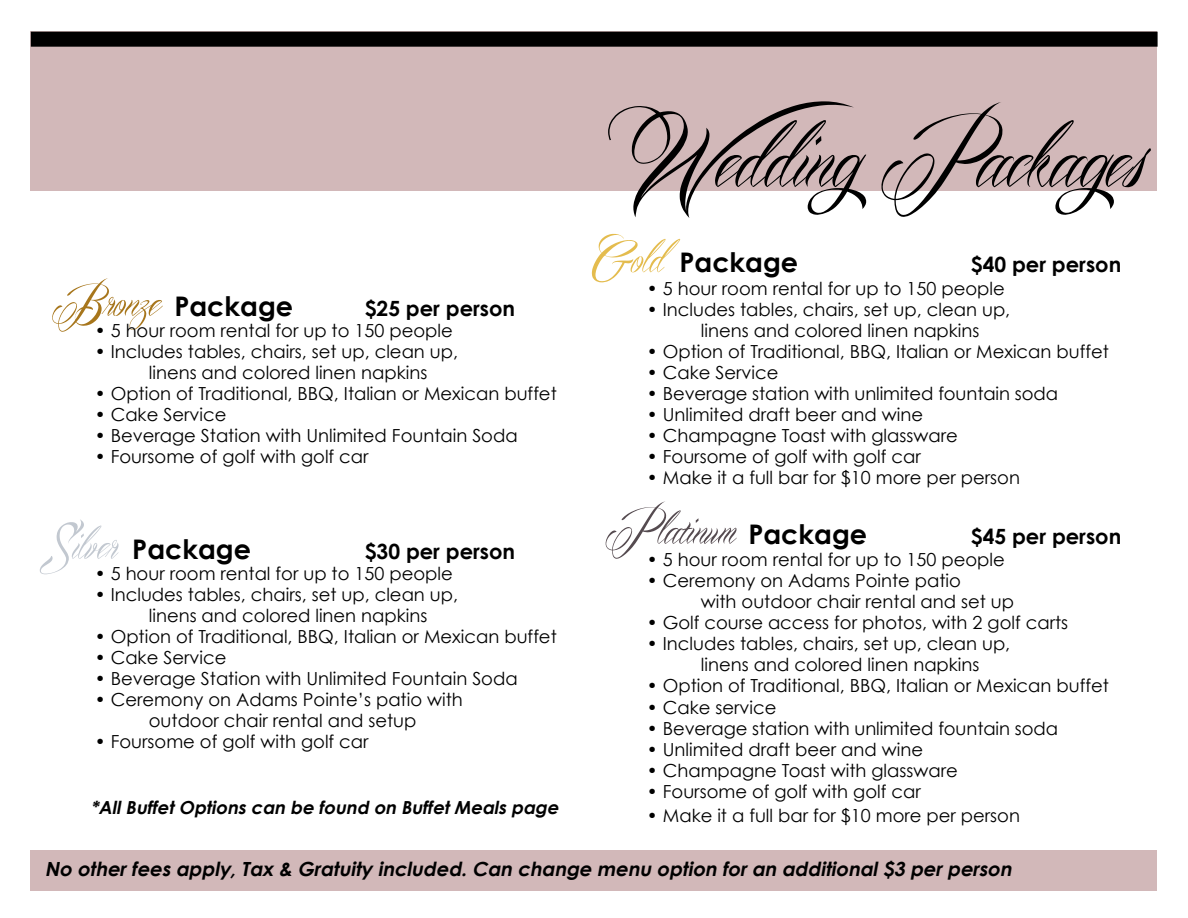
<style>
.page{position:relative;width:1188px;height:918px;background:#fff}
.page>*{position:absolute;margin:0;border:0;box-sizing:border-box;transform-origin:0 0}
.t1{font:108px "Mardian Demo";color:#000}
.t2{font:54px "Mardian Demo";color:#554b50}
.t3{font:700 27px "Century Gothic";color:#000}
.t4{font:700 21px "Century Gothic";color:#000}
.t5{font:italic 700 19.5px "Century Gothic";color:#000}
.t6{font:18px/21px "Century Gothic";color:#000}
.t7{font:italic 700 18px "Century Gothic";color:#000}
.s1{font-family:"Mardian Demo";font-weight:400;font-size:54px;color:#e4bc4e}
.s2{font-family:"Century Gothic";font-weight:700;font-size:27px;color:#000}
.s3{font-family:"Mardian Demo";font-weight:400;font-size:54px;color:#a7761c}
.s4{font-family:"Mardian Demo";font-weight:400;font-size:54px;color:#c2c8d0}
</style>
<div class="page">
<div style="left:30px;top:32px;width:1127px;height:159px;background:#d2b8b9"></div>
<div style="left:31px;top:850px;width:1126px;height:41px;background:#d2b8b9"></div>
<div style="left:31px;top:32px;width:1127px;height:15px;background:#000"></div>
<h1 class="t1" style="left:610px;top:87px;width:536px">Wedding Packages</h1>
<h3 class="t3" style="left:593px;top:246px;width:207px"><span class="s1">Gold</span> Package</h3>
<p class="t4" style="left:971px;top:252px;width:152px">$40 per person</p>
<p class="t6" style="left:647px;top:278px;width:359px">• 5 hour room rental for up to 150 people</p>
<p class="t6" style="left:701px;top:299px;width:311px;text-indent:-54px">• Includes tables, chairs, set up, clean up, linens and colored linen napkins</p>
<p class="t6" style="left:647px;top:341px;width:463px">• Option of Traditional, BBQ, Italian or Mexican buffet</p>
<p class="t6" style="left:647px;top:362px;width:133px">• Cake Service</p>
<p class="t6" style="left:647px;top:383px;width:413px">• Beverage station with unlimited fountain soda</p>
<p class="t6" style="left:647px;top:404px;width:278px">• Unlimited draft beer and wine</p>
<p class="t6" style="left:647px;top:425px;width:312px">• Champagne Toast with glassware</p>
<p class="t6" style="left:647px;top:446px;width:275px">• Foursome of golf with golf car</p>
<p class="t6" style="left:647px;top:467px;width:375px">• Make it a full bar for $10 more per person</p>
<h2 class="t2" style="left:605px;top:494px;width:263px">Platinum <span class="s2">Package</span></h2>
<h3 class="t3" style="left:53px;top:289px;width:241px"><span class="s3">Bronze</span> Package</h3>
<p class="t4" style="left:365px;top:295px;width:152px">$25 per person</p>
<p class="t6" style="left:95px;top:320px;width:359px">• 5 hour room rental for up to 150 people</p>
<p class="t6" style="left:149px;top:341px;width:311px;text-indent:-54px">• Includes tables, chairs, set up, clean up, linens and colored linen napkins</p>
<p class="t6" style="left:95px;top:383px;width:463px">• Option of Traditional, BBQ, Italian or Mexican buffet</p>
<p class="t6" style="left:95px;top:404px;width:133px">• Cake Service</p>
<p class="t6" style="left:95px;top:425px;width:424px">• Beverage Station with Unlimited Fountain Soda</p>
<p class="t6" style="left:95px;top:446px;width:275px">• Foursome of golf with golf car</p>
<h3 class="t3" style="left:41px;top:532px;width:212px"><span class="s4">Silver</span> Package</h3>
<p class="t4" style="left:971px;top:523px;width:152px">$45 per person</p>
<p class="t6" style="left:647px;top:549px;width:359px">• 5 hour room rental for up to 150 people</p>
<p class="t6" style="left:701px;top:570px;width:315px;text-indent:-54px">• Ceremony on Adams Pointe patio<br>with outdoor chair rental and set up</p>
<p class="t6" style="left:647px;top:612px;width:423px">• Golf course access for photos, with 2 golf carts</p>
<p class="t6" style="left:701px;top:633px;width:311px;text-indent:-54px">• Includes tables, chairs, set up, clean up, linens and colored linen napkins</p>
<p class="t6" style="left:647px;top:675px;width:463px">• Option of Traditional, BBQ, Italian or Mexican buffet</p>
<p class="t6" style="left:647px;top:696px;width:131px">• Cake service</p>
<p class="t6" style="left:647px;top:717px;width:413px">• Beverage station with unlimited fountain soda</p>
<p class="t6" style="left:647px;top:738px;width:278px">• Unlimited draft beer and wine</p>
<p class="t6" style="left:647px;top:759px;width:312px">• Champagne Toast with glassware</p>
<p class="t6" style="left:647px;top:780px;width:275px">• Foursome of golf with golf car</p>
<p class="t6" style="left:647px;top:804px;width:375px">• Make it a full bar for $10 more per person</p>
<p class="t5" style="left:45px;top:857px;width:972px">No other fees apply, Tax &amp; Gratuity included. Can change menu option for an additional $3 per person</p>
<p class="t4" style="left:365px;top:538px;width:152px">$30 per person</p>
<p class="t6" style="left:95px;top:563px;width:359px">• 5 hour room rental for up to 150 people</p>
<p class="t6" style="left:149px;top:584px;width:311px;text-indent:-54px">• Includes tables, chairs, set up, clean up, linens and colored linen napkins</p>
<p class="t6" style="left:95px;top:626px;width:463px">• Option of Traditional, BBQ, Italian or Mexican buffet</p>
<p class="t6" style="left:95px;top:647px;width:133px">• Cake Service</p>
<p class="t6" style="left:95px;top:668px;width:424px">• Beverage Station with Unlimited Fountain Soda</p>
<p class="t6" style="left:95px;top:689px;width:369px;text-align:center">• Ceremony on Adams Pointe’s patio with outdoor chair rental and setup</p>
<p class="t6" style="left:95px;top:731px;width:275px">• Foursome of golf with golf car</p>
<p class="t7" style="left:91px;top:796px;width:473px">*All Buffet Options can be found on Buffet Meals page</p>
</div>
